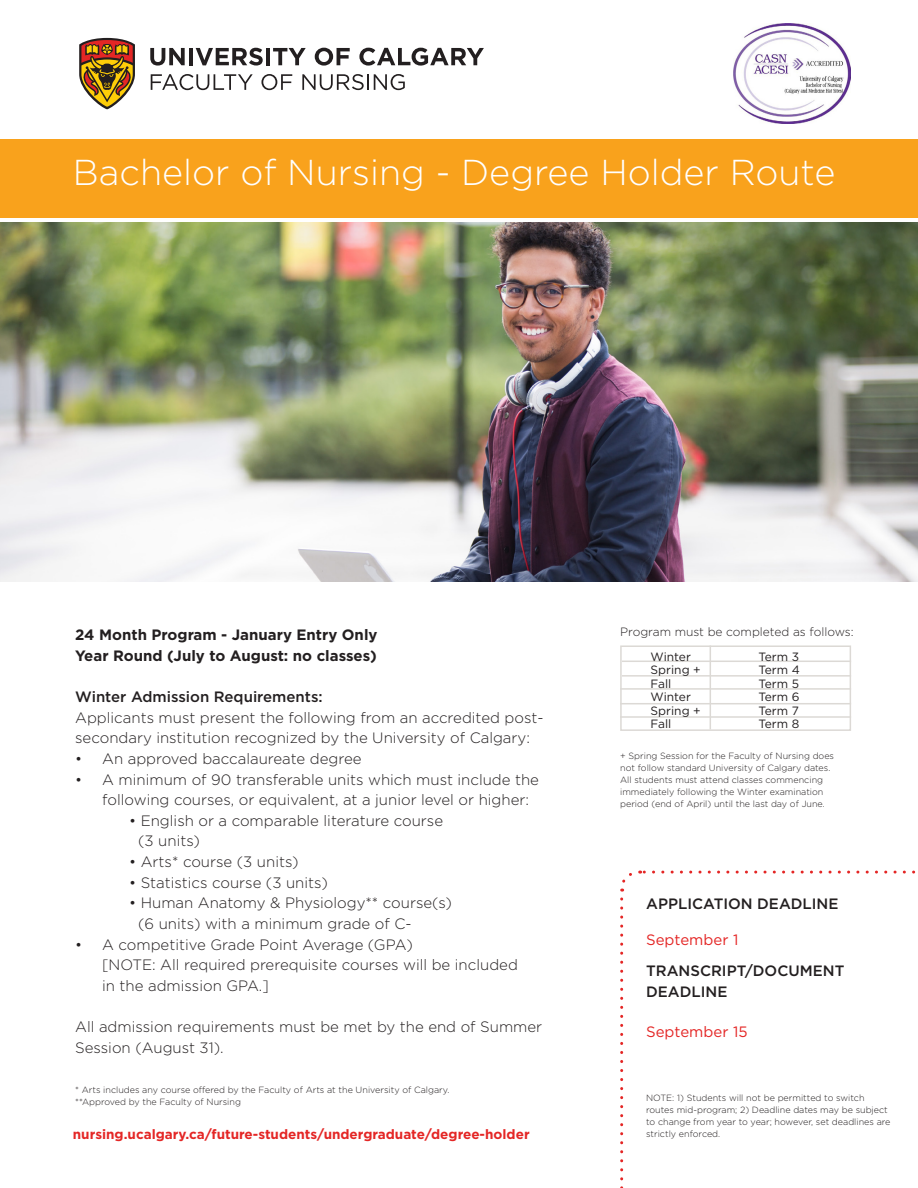
<style>
.page{position:relative;width:918px;height:1188px;background:#fff}
.page>*{position:absolute;margin:0;border:0;box-sizing:border-box;transform-origin:0 0}
.t1{font:300 36px "Gotham";color:#fff}
.t2{font:300 15px/20.7px "Gotham";color:#231f20}
.t3{font:500 15px/20.2px "Gotham";color:#231f20}
.t4{font:700 15px "Gotham";color:#231f20}
.t5{font:15px "Gotham";color:#e42625}
.t6{font:700 13.5px "Gotham";color:#e42625}
.t7{font:12px "Gotham";color:#231f20}
.t8{font:300 12px "Gotham";color:#231f20}
.t9{font:300 9px/12px "Gotham";color:#231f20}
</style>
<div class="page">
<div style="left:620px;top:645px;width:231px;height:86px;border:2px solid #dcd9d5"></div>
<img style="left:0;top:222px;width:918px;height:359px">
<svg style="left:150px;top:48px;width:35px;height:18px"></svg>
<hr style="left:189px;top:48px;width:4px;height:17px;background:#231f20">
<svg style="left:196px;top:48px;width:67px;height:18px"></svg>
<hr style="left:266px;top:48px;width:4px;height:17px;background:#231f20">
<svg style="left:273px;top:48px;width:33px;height:17px"></svg>
<svg style="left:315px;top:48px;width:35px;height:18px"></svg>
<svg style="left:359px;top:48px;width:125px;height:18px"></svg>
<svg style="left:151px;top:74px;width:102px;height:16px"></svg>
<svg style="left:261px;top:74px;width:31px;height:16px"></svg>
<svg style="left:302px;top:74px;width:103px;height:16px"></svg>
<svg style="left:79px;top:38px;width:56px;height:71px"></svg>
<div style="left:0;top:139px;width:918px;height:78px;background:#f9a21c"></div>
<svg style="left:620px;top:899px;width:3px;height:289px"></svg>
<svg style="left:620px;top:870px;width:296px;height:22px"></svg>
<hr style="left:710px;top:645px;width:1px;height:84px;background:#dcd9d5">
<img style="left:733px;top:24px;width:118px;height:99px">
<hr style="left:620px;top:688px;width:231px;height:2px;background:#dcd9d5">
<hr style="left:620px;top:703px;width:231px;height:1px;background:#dcd9d5">
<hr style="left:622px;top:675px;width:229px;height:2px;background:#dcd9d5">
<hr style="left:622px;top:661px;width:229px;height:1px;background:#dcd9d5">
<hr style="left:620px;top:716px;width:231px;height:2px;background:#dcd9d5">
<p class="t1" style="left:73px;top:150px;width:764px">Bachelor of Nursing - Degree Holder Route</p>
<p class="t4" style="left:75px;top:625px;width:304px">24 Month Program - January Entry Only</p>
<p class="t4" style="left:75px;top:646px;width:303px">Year Round (July to August: no classes)</p>
<p class="t3" style="left:75px;top:687px;width:249px">Winter Admission Requirements:</p>
<p class="t2" style="left:75px;top:707px;width:470px">Applicants must present the following from an accredited post&shy;secondary institution recognized by the University of Calgary:</p>
<p class="t2" style="left:75px;top:748px;width:288px">• An approved baccalaureate degree</p>
<p class="t2" style="left:102px;top:769px;width:438px;text-indent:-27px">• A minimum of 90 transferable units which must include the following courses, or equivalent, at a junior level or higher:</p>
<p class="t2" style="left:138px;top:810px;width:306px;text-indent:-9px">• English or a comparable literature course (3 units)</p>
<p class="t2" style="left:129px;top:851px;width:171px">• Arts* course (3 units)</p>
<p class="t2" style="left:129px;top:872px;width:200px">• Statistics course (3 units)</p>
<p class="t2" style="left:138px;top:892px;width:315px;text-indent:-9px">• Human Anatomy &amp; Physiology** course(s) (6 units) with a minimum grade of C-</p>
<p class="t2" style="left:102px;top:934px;width:417px;text-indent:-27px">• A competitive Grade Point Average (GPA)<br>[NOTE: All required prerequisite courses will be included in the admission GPA.]</p>
<p class="t2" style="left:75px;top:1016px;width:469px">All admission requirements must be met by the end of Summer<br>Session (August 31).</p>
<p class="t8" style="left:620px;top:625px;width:235px">Program must be completed as follows:</p>
<p class="t7" style="left:651px;top:649px;width:42px">Winter</p>
<p class="t7" style="left:759px;top:649px;width:42px">Term 3</p>
<p class="t7" style="left:651px;top:662px;width:52px">Spring +</p>
<p class="t7" style="left:759px;top:662px;width:43px">Term 4</p>
<p class="t7" style="left:651px;top:676px;width:22px">Fall</p>
<p class="t7" style="left:759px;top:676px;width:42px">Term 5</p>
<p class="t7" style="left:651px;top:689px;width:42px">Winter</p>
<p class="t7" style="left:759px;top:689px;width:42px">Term 6</p>
<p class="t7" style="left:651px;top:703px;width:52px">Spring +</p>
<p class="t7" style="left:759px;top:703px;width:42px">Term 7</p>
<p class="t7" style="left:651px;top:716px;width:22px">Fall</p>
<p class="t7" style="left:759px;top:716px;width:42px">Term 8</p>
<p class="t9" style="left:620px;top:749px;width:215px">+ Spring Session for the Faculty of Nursing does not follow standard University of Calgary dates.<br>All students must attend classes commencing immediately following the Winter examination period (end of April) until the last day of June.</p>
<p class="t3" style="left:646px;top:893px;width:194px">APPLICATION DEADLINE</p>
<p class="t5" style="left:646px;top:930px;width:94px">September 1</p>
<p class="t3" style="left:646px;top:961px;width:200px">TRANSCRIPT/DOCUMENT<br>DEADLINE</p>
<p class="t5" style="left:646px;top:1022px;width:103px">September 15</p>
<p class="t9" style="left:75px;top:1084px;width:376px">* Arts includes any course offered by the Faculty of Arts at the University of Calgary.</p>
<p class="t9" style="left:75px;top:1096px;width:167px">**Approved by the Faculty of Nursing</p>
<p class="t9" style="left:646px;top:1092px;width:246px">NOTE: 1) Students will not be permitted to switch routes mid-program; 2) Deadline dates may be subject to change from year to year; however, set deadlines are</p>
<p class="t6" style="left:73px;top:1125px;width:458px">nursing.ucalgary.ca/future-students/undergraduate/degree-holder</p>
<p class="t9" style="left:646px;top:1128px;width:76px">strictly enforced.</p>
</div>
